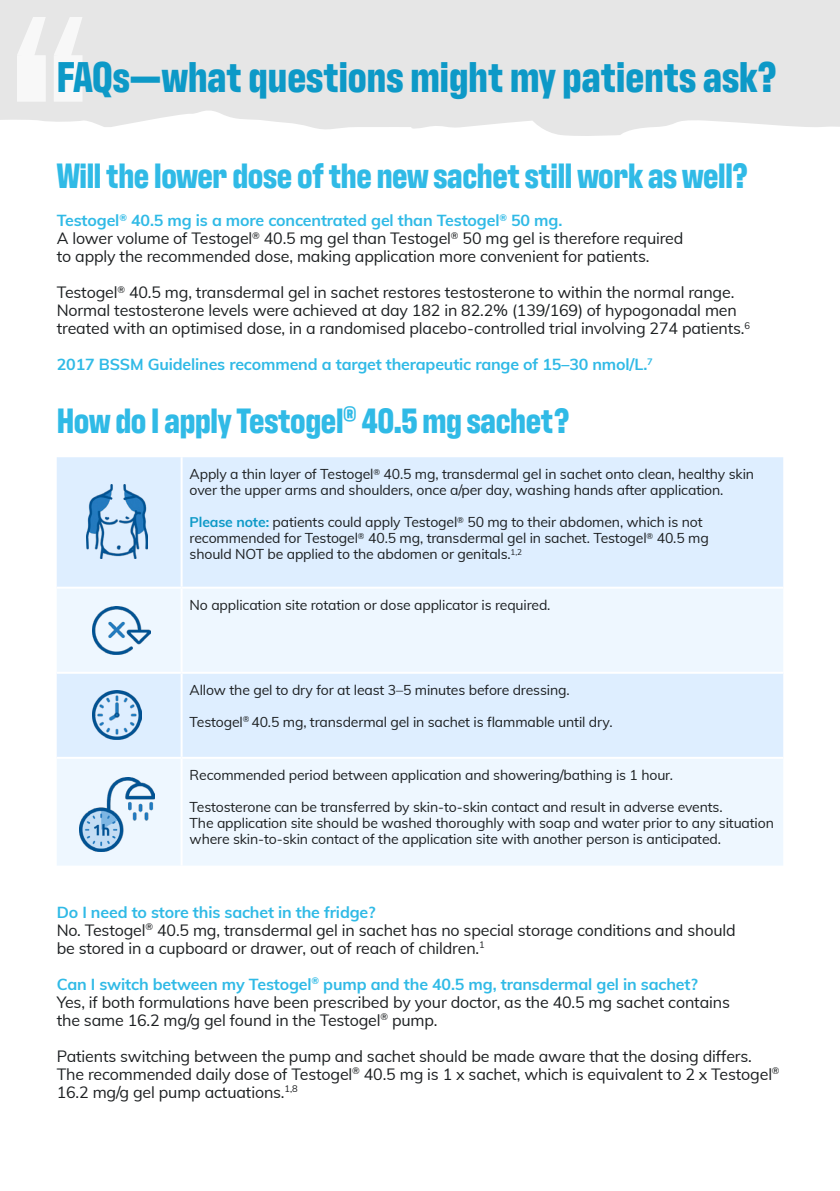
<style>
.page{position:relative;width:840px;height:1191px;background:#fff}
.page>*{position:absolute;margin:0;border:0;box-sizing:border-box;transform-origin:0 0}
.t1{font:700 44px "Antarctican Headline";color:#0d99c7}
.t2{font:700 36px "Antarctican Headline";letter-spacing:-.01em;color:#30bae6}
.t3{font:16px/18px "Muli";letter-spacing:-.01em;color:#1c1f21}
.t4{font:700 16px "Muli";letter-spacing:-.01em;color:#30bae6}
.t5{font:14px/16px "Muli";letter-spacing:-.01em;color:#1c1f21}
.s1{font-weight:700;color:#30bae6}
.s2{font-weight:700;color:#0d99c7}
</style>
<div class="page">
<svg style="left:0;top:0;width:839px;height:136px;background:#e8e8e8"></svg>
<svg style="left:17px;top:17px;width:29px;height:85px"></svg>
<svg style="left:54px;top:17px;width:28px;height:85px"></svg>
<div style="left:57px;top:457px;width:725px;height:129px;background:#deeeff"></div>
<svg style="left:57px;top:589px;width:725px;height:276px;background:#e9f4fe"></svg>
<hr style="left:180px;top:457px;width:2px;height:129px;background:#fff">
<hr style="left:180px;top:588px;width:2px;height:84px;background:#fff">
<hr style="left:57px;top:672px;width:124px;height:2px;background:#fff">
<hr style="left:181px;top:672px;width:601px;height:2px;background:#fff">
<hr style="left:180px;top:674px;width:2px;height:83px;background:#fff">
<hr style="left:57px;top:757px;width:124px;height:2px;background:#fff">
<hr style="left:181px;top:757px;width:601px;height:2px;background:#fff">
<hr style="left:180px;top:759px;width:2px;height:106px;background:#fff">
<img style="left:86px;top:484px;width:61px;height:74px">
<img style="left:93px;top:606px;width:57px;height:48px">
<img style="left:93px;top:691px;width:48px;height:48px">
<img style="left:79px;top:777px;width:76px;height:74px">
<h1 class="t1" style="left:57px;top:45px;width:720px">FAQs—what questions might my patients ask?</h1>
<h2 class="t2" style="left:57px;top:149px;width:692px">Will the lower dose of the new sachet still work as well?</h2>
<p class="t3" style="left:57px;top:210px;width:627px"><span class="s1">Testogel</span><sup>®</sup> <span class="s1">40.5 mg is a more concentrated gel than Testogel</span><sup>®</sup> <span class="s1">50 mg.<br></span>A lower volume of Testogel<sup>®</sup> 40.5 mg gel than Testogel<sup>®</sup> 50 mg gel is therefore required to apply the recommended dose, making application more convenient for patients.</p>
<p class="t3" style="left:57px;top:282px;width:694px">Testogel<sup>®</sup> 40.5 mg, transdermal gel in sachet restores testosterone to within the normal range.<br>Normal testosterone levels were achieved at day 182 in 82.2% (139/169) of hypogonadal men treated with an optimised dose, in a randomised placebo-controlled trial involving 274 patients.<sup>6</sup></p>
<p class="t4" style="left:57px;top:352px;width:597px">2017 BSSM Guidelines recommend a target therapeutic range of 15–30 nmol/L.<sup>7</sup></p>
<h2 class="t2" style="left:57px;top:395px;width:513px">How do I apply Testogel<sup>®</sup> 40.5 mg sachet?</h2>
<p class="t5" style="left:189px;top:465px;width:565px">Apply a thin layer of Testogel<sup>®</sup> 40.5 mg, transdermal gel in sachet onto clean, healthy skin over the upper arms and shoulders, once a/per day, washing hands after application.</p>
<p class="t5" style="left:189px;top:513px;width:520px"><span class="s2">Please note:</span> patients could apply Testogel<sup>®</sup> 50 mg to their abdomen, which is not recommended for Testogel<sup>®</sup> 40.5 mg, transdermal gel in sachet. Testogel<sup>®</sup> 40.5 mg should NOT be applied to the abdomen or genitals.<sup>1,2</sup></p>
<p class="t5" style="left:189px;top:596px;width:362px">No application site rotation or dose applicator is required.</p>
<p class="t5" style="left:189px;top:681px;width:381px">Allow the gel to dry for at least 3–5 minutes before dressing.</p>
<p class="t5" style="left:189px;top:713px;width:424px">Testogel<sup>®</sup> 40.5 mg, transdermal gel in sachet is flammable until dry.</p>
<p class="t5" style="left:189px;top:766px;width:484px">Recommended period between application and showering/bathing is 1 hour.</p>
<p class="t5" style="left:189px;top:798px;width:585px">Testosterone can be transferred by skin-to-skin contact and result in adverse events.<br>The application site should be washed thoroughly with soap and water prior to any situation where skin-to-skin contact of the application site with another person is anticipated.</p>
<p class="t3" style="left:57px;top:902px;width:680px"><span class="s1">Do I need to store this sachet in the fridge?<br></span>No. Testogel<sup>®</sup> 40.5 mg, transdermal gel in sachet has no special storage conditions and should be stored in a cupboard or drawer, out of reach of children.<sup>1</sup></p>
<p class="t3" style="left:57px;top:974px;width:674px"><span class="s1">Can I switch between my Testogel</span><sup>®</sup> <span class="s1">pump and the 40.5 mg, transdermal gel in sachet?<br></span>Yes, if both formulations have been prescribed by your doctor, as the 40.5 mg sachet contains the same 16.2 mg/g gel found in the Testogel<sup>®</sup> pump.</p>
<p class="t3" style="left:57px;top:1046px;width:724px">Patients switching between the pump and sachet should be made aware that the dosing differs.<br>The recommended daily dose of Testogel<sup>®</sup> 40.5 mg is 1 x sachet, which is equivalent to 2 x Testogel<sup>®<br></sup>16.2 mg/g gel pump actuations.<sup>1,8</sup></p>
</div>
